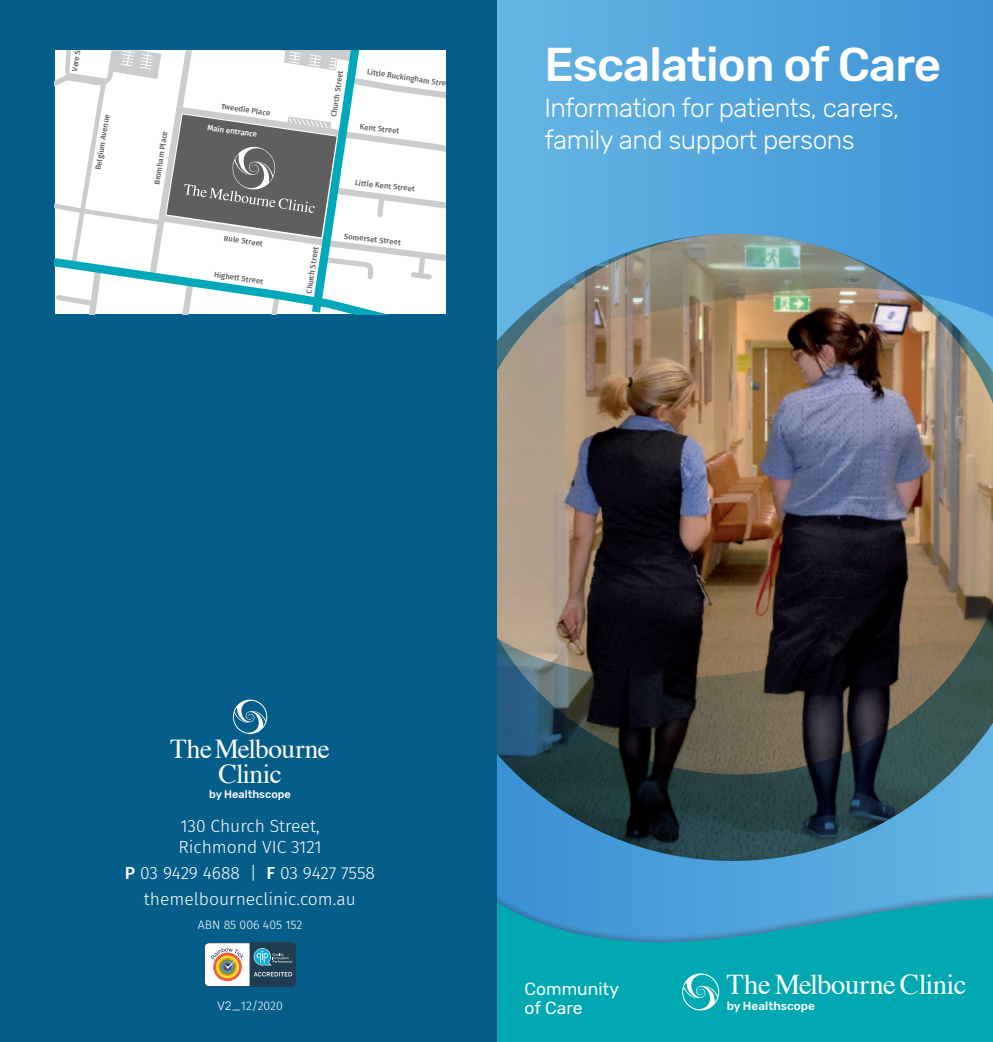
<style>
.page{position:relative;width:993px;height:1042px;background:#fff}
.page>*{position:absolute;margin:0;border:0;box-sizing:border-box;transform-origin:0 0}
.t1{font:500 47.25px "Rubik";letter-spacing:-.02em;color:#fff}
.t2{font:28.7px "Times";letter-spacing:-.02em;color:#fff}
.t3{font:27.3px/24.8px "Times";letter-spacing:-.02em;color:#fff;text-align:center}
.t4{font:300 26.25px/31.5px "Rubik";letter-spacing:-.02em;color:#fff}
.t5{font:300 17.5px/21px "Fira Sans";color:#fff}
.t6{font:17.5px/19.2px "Rubik";color:#fff}
.t7{font:300 12.25px "Fira Sans";color:#fff}
.t8{font:500 11.9px "Rubik";color:#fff}
.t9{font:500 11.03px "Rubik";color:#fff}
.t10{font:500 7.7px "Fira Sans";color:#5f5f62}
.t11{font:500 7.7px "Fira Sans";color:#fff}
.s1{font-weight:500}
.s2{font-family:"Rubik"}
</style>
<div class="page">
<img style="left:496px;top:330px;width:496px;height:307px">
<svg style="left:496px;top:0;width:496px;height:330px;background:#5c9ec9"></svg>
<svg style="left:496px;top:637px;width:496px;height:253px;background:#375666"></svg>
<div style="left:491px;top:890px;width:501px;height:152px;background:#231f20;opacity:.3"></div>
<svg style="left:496px;top:898px;width:496px;height:144px;background:#0da5b7"></svg>
<div style="left:0;top:0;width:496px;height:1042px;background:#045e89"></div>
<svg style="left:233px;top:699px;width:34px;height:35px"></svg>
<svg style="left:204px;top:942px;width:92px;height:45px;background:#859091"></svg>
<svg style="left:55px;top:50px;width:390px;height:264px;background:#d5dddf"></svg>
<svg style="left:682px;top:973px;width:37px;height:37px"></svg>
<p class="t10" style="left:68px;top:70px;width:40px;rotate:-81deg">Vere Street</p>
<p class="t10" style="left:92px;top:169px;width:58px;rotate:-81deg">Belgium Avenue</p>
<p class="t10" style="left:150px;top:184px;width:56px;rotate:-81deg">Bromham Place</p>
<p class="t10" style="left:222px;top:100px;width:51px;rotate:8deg">Tweedie Place</p>
<p class="t11" style="left:208px;top:121px;width:52px;rotate:8deg">Main entrance</p>
<p class="t10" style="left:225px;top:232px;width:41px;rotate:8deg">Rule Street</p>
<p class="t10" style="left:215px;top:268px;width:51px;rotate:8deg">Highett Street</p>
<p class="t10" style="left:327px;top:116px;width:49px;rotate:-81deg">Church Street</p>
<p class="t10" style="left:368px;top:65px;width:88px;rotate:9deg">Little Buckingham Street</p>
<p class="t10" style="left:360px;top:120px;width:41px;rotate:6deg">Kent Street</p>
<p class="t10" style="left:302px;top:292px;width:49px;rotate:-81deg">Church Street</p>
<p class="t10" style="left:355px;top:176px;width:62px;rotate:6deg">Little Kent Street</p>
<p class="t10" style="left:344px;top:230px;width:59px;rotate:6deg">Somerset Street</p>
<h1 class="t1" style="left:544px;top:37px;width:398px">Escalation of Care</h1>
<h3 class="t4" style="left:544px;top:93px;width:356px">Information for patients, carers, family and support persons</h3>
<h3 class="t3" style="left:170px;top:734px;width:161px">TheMelbourne<br>Clinic</h3>
<h3 class="t5" style="left:178px;top:815px;width:145px">130 Church Street,<br>Richmond VIC 3121</h3>
<h3 class="t5" style="left:125px;top:860px;width:251px;line-height:25.9px;text-align:center"><span class="s1">P</span> 03 9429 4688 | <span class="s1">F</span> 03 9427 7558 themelbourneclinic.com.au</h3>
<h3 class="t7" style="left:198px;top:916px;width:106px">ABN 85 006 405 152</h3>
<h3 class="t9" style="left:209px;top:788px;width:83px">by Healthscope</h3>
<h3 class="t7" style="left:217px;top:996px;width:67px"><span class="s2">V2_</span>12/2020</h3>
<h3 class="t6" style="left:524px;top:979px;width:96px">Community of Care</h3>
<h2 class="t2" style="left:726px;top:957px;width:241px">The Melbourne Clinic</h2>
<h3 class="t8" style="left:726px;top:999px;width:90px">by Healthscope</h3>
</div>
